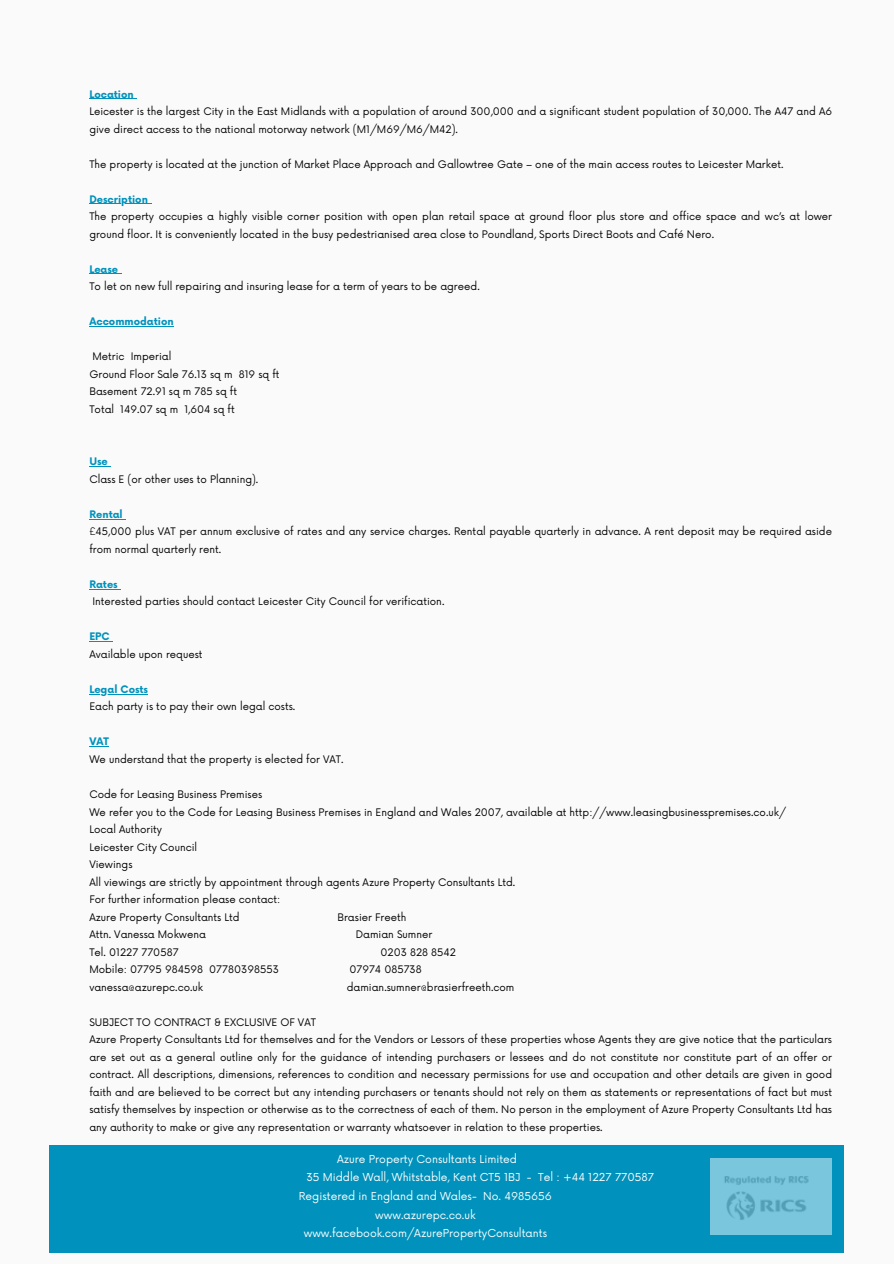
<style>
.page{position:relative;width:894px;height:1264px;background:#fff}
.page>*{position:absolute;margin:0;border:0;box-sizing:border-box;transform-origin:0 0}
.t1{font:10.65px "Now";color:#fff}
.t2{font:10.2px/17.5px "Now";color:#000}
.t3{font:700 10.2px "Now";color:#0092bc}
</style>
<div class="page">
<div style="left:0;top:0;width:893px;height:1263px;background:#fafafa"></div>
<hr style="left:89px;top:98px;width:45px;height:1px;background:#0092bc">
<hr style="left:89px;top:203px;width:59px;height:1px;background:#0092bc">
<svg style="left:89px;top:273px;width:32px;height:1px"></svg>
<hr style="left:89px;top:326px;width:85px;height:1px;background:#0092bc">
<svg style="left:89px;top:466px;width:22px;height:1px"></svg>
<hr style="left:89px;top:518px;width:34px;height:1px;background:#0092bc">
<svg style="left:89px;top:641px;width:24px;height:1px"></svg>
<hr style="left:89px;top:693px;width:59px;height:1px;background:#0092bc">
<svg style="left:89px;top:746px;width:20px;height:1px"></svg>
<div style="left:50px;top:1145px;width:793px;height:107px;background:#0092bc"></div>
<img style="left:710px;top:1158px;width:121px;height:76px">
<p class="t3" style="left:89px;top:88px;width:46px">Location</p>
<p class="t2" style="left:89px;top:103px;width:744px">Leicester is the largest City in the East Midlands with a population of around 300,000 and a significant student population of 30,000. The A47 and A6 give direct access to the national motorway network (M1/M69/M6/M42).</p>
<p class="t2" style="left:89px;top:156px;width:695px">The property is located at the junction of Market Place Approach and Gallowtree Gate – one of the main access routes to Leicester Market.</p>
<p class="t3" style="left:89px;top:193px;width:60px">Description</p>
<p class="t2" style="left:89px;top:208px;width:744px">The property occupies a highly visible corner position with open plan retail space at ground floor plus store and office space and wc’s at lower ground floor. It is conveniently located in the busy pedestrianised area close to Poundland, Sports Direct Boots and Café Nero.</p>
<p class="t3" style="left:89px;top:263px;width:30px">Lease</p>
<p class="t2" style="left:89px;top:278px;width:392px">To let on new full repairing and insuring lease for a term of years to be agreed.</p>
<h1 class="t3" style="left:89px;top:316px;width:86px">Accommodation</h1>
<p class="t2" style="left:92px;top:348px;width:80px">Metric Imperial</p>
<p class="t2" style="left:89px;top:366px;width:192px">Ground Floor Sale 76.13 sq m 819 sq ft</p>
<p class="t2" style="left:89px;top:383px;width:149px">Basement 72.91 sq m 785 sq ft</p>
<p class="t2" style="left:89px;top:401px;width:147px">Total 149.07 sq m 1,604 sq ft</p>
<p class="t3" style="left:89px;top:456px;width:20px">Use</p>
<p class="t2" style="left:89px;top:471px;width:170px">Class E (or other uses to Planning).</p>
<p class="t3" style="left:89px;top:508px;width:35px">Rental</p>
<p class="t2" style="left:89px;top:523px;width:744px">£45,000 plus VAT per annum exclusive of rates and any service charges. Rental payable quarterly in advance. A rent deposit may be required aside from normal quarterly rent.</p>
<p class="t3" style="left:89px;top:578px;width:30px">Rates</p>
<p class="t2" style="left:92px;top:593px;width:353px">Interested parties should contact Leicester City Council for verification.</p>
<p class="t3" style="left:89px;top:631px;width:22px">EPC</p>
<p class="t2" style="left:89px;top:646px;width:115px">Available upon request</p>
<p class="t3" style="left:89px;top:683px;width:60px">Legal Costs</p>
<p class="t2" style="left:89px;top:698px;width:207px">Each party is to pay their own legal costs.</p>
<p class="t3" style="left:89px;top:736px;width:21px">VAT</p>
<p class="t2" style="left:89px;top:751px;width:255px">We understand that the property is elected for VAT.</p>
<p class="t2" style="left:89px;top:786px;width:174px">Code for Leasing Business Premises</p>
<p class="t2" style="left:89px;top:803px;width:698px">We refer you to the Code for Leasing Business Premises in England and Wales 2007, available at http://www.leasingbusinesspremises.co.uk/</p>
<p class="t2" style="left:89px;top:821px;width:74px">Local Authority</p>
<p class="t2" style="left:89px;top:838px;width:109px">Leicester City Council</p>
<p class="t2" style="left:89px;top:856px;width:45px">Viewings</p>
<p class="t2" style="left:89px;top:873px;width:427px">All viewings are strictly by appointment through agents Azure Property Consultants Ltd.</p>
<p class="t2" style="left:89px;top:891px;width:192px">For further information please contact:</p>
<p class="t2" style="left:89px;top:908px;width:152px">Azure Property Consultants Ltd</p>
<p class="t2" style="left:337px;top:908px;width:70px">Brasier Freeth</p>
<p class="t2" style="left:89px;top:926px;width:118px">Attn. Vanessa Mokwena</p>
<p class="t2" style="left:356px;top:926px;width:78px">Damian Sumner</p>
<p class="t2" style="left:89px;top:943px;width:91px">Tel. 01227 770587</p>
<p class="t2" style="left:380px;top:943px;width:77px">0203 828 8542</p>
<p class="t2" style="left:89px;top:961px;width:191px">Mobile: 07795 984598 07780398553</p>
<p class="t2" style="left:349px;top:961px;width:74px">07974 085738</p>
<p class="t2" style="left:89px;top:978px;width:115px">vanessa@azurepc.co.uk</p>
<p class="t2" style="left:347px;top:978px;width:169px">damian.sumner@brasierfreeth.com</p>
<p class="t2" style="left:89px;top:1013px;width:228px">SUBJECT TO CONTRACT &amp; EXCLUSIVE OF VAT</p>
<p class="t2" style="left:89px;top:1031px;width:744px;text-align:justify">Azure Property Consultants Ltd for themselves and for the Vendors or Lessors of these properties whose Agents they are give notice that the particulars are set out as a general outline only for the guidance of intending purchasers or lessees and do not constitute nor constitute part of an offer or contract. All descriptions, dimensions, references to condition and necessary permissions for use and occupation and other details are given in good faith and are believed to be correct but any intending purchasers or tenants should not rely on them as statements or representations of fact but must satisfy themselves by inspection or otherwise as to the correctness of each of them. No person in the employment of Azure Property Consultants Ltd has any authority to make or give any representation or warranty whatsoever in relation to these properties.</p>
<p class="t1" style="left:337px;top:1152px;width:181px">Azure Property Consultants Limited</p>
<p class="t1" style="left:306px;top:1171px;width:349px">35 Middle Wall, Whitstable, Kent CT5 1BJ - Tel : +44 1227 770587</p>
<p class="t1" style="left:299px;top:1190px;width:254px">Registered in England and Wales- No. 4985656</p>
<p class="t1" style="left:375px;top:1208px;width:102px">www.azurepc.co.uk</p>
<p class="t1" style="left:304px;top:1227px;width:245px">www.facebook.com/AzurePropertyConsultants</p>
</div>
